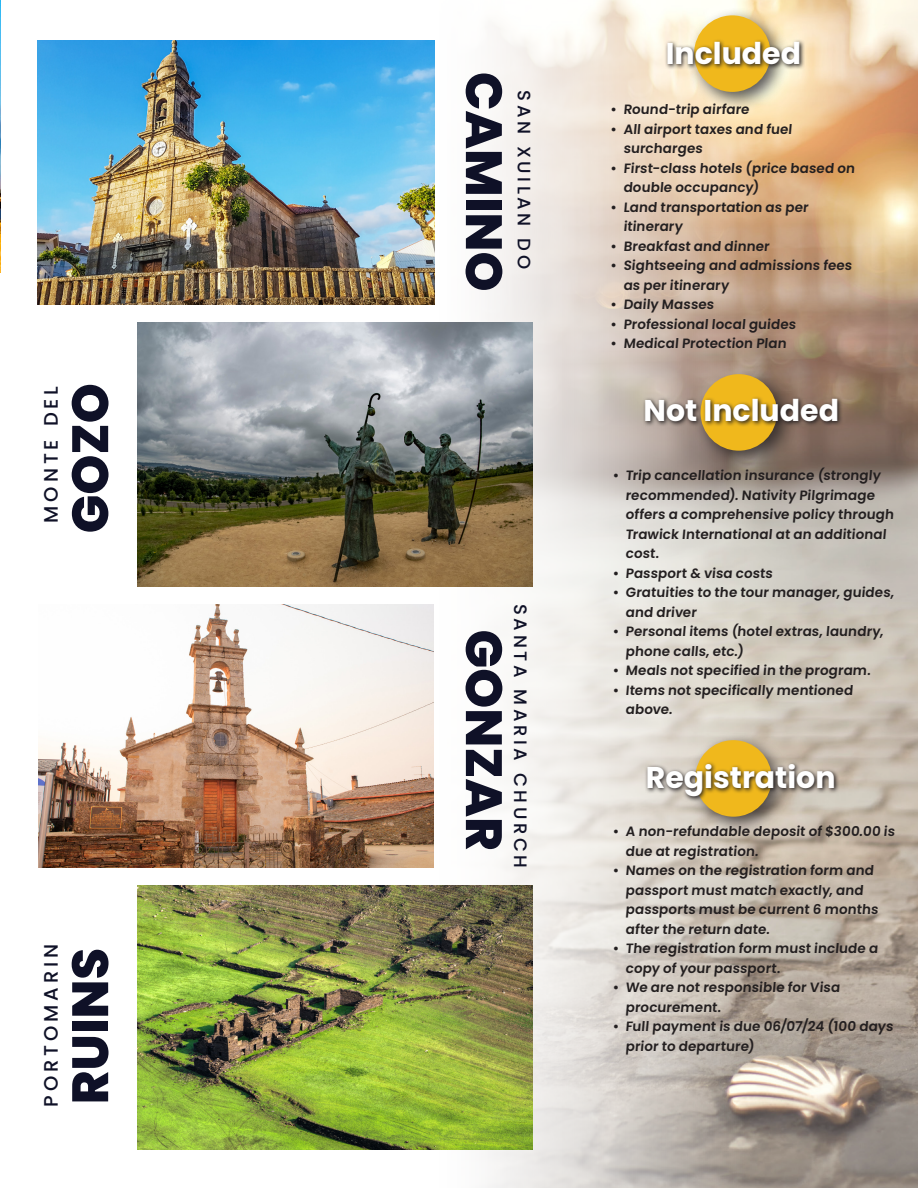
<style>
.page{position:relative;width:918px;height:1188px;background:#fff}
.page>*{position:absolute;margin:0;border:0;box-sizing:border-box;transform-origin:0 0}
.t1{font:800 51px "Poppins";color:#0f1127}
.t2{font:700 30px "Poppins";color:#fff}
.t3{font:500 19.5px "Poppins";letter-spacing:.2em;color:#0f1127}
.t4{font:500 18px "Poppins";letter-spacing:.2em;color:#0f1127}
.t5{font:600 13.5px/19.5px "Poppins";color:#231f20}
</style>
<div class="page">
<img style="left:434px;top:0;width:484px;height:1188px">
<img style="left:0;top:0;width:1px;height:272px">
<img style="left:37px;top:41px;width:397px;height:264px">
<img style="left:38px;top:604px;width:396px;height:264px">
<img style="left:137px;top:886px;width:396px;height:263px">
<img style="left:137px;top:323px;width:396px;height:263px">
<div style="left:686px;top:8px;width:105px;height:104px;background:#231f20;opacity:.75"></div>
<div style="left:694px;top:15px;width:77px;height:77px;background:#f0b81c;border-radius:50%"></div>
<svg style="left:665px;top:38px;width:140px;height:32px"></svg>
<div style="left:693px;top:366px;width:104px;height:105px;background:#231f20;opacity:.75"></div>
<div style="left:701px;top:374px;width:76px;height:77px;background:#f0b81c;border-radius:50%"></div>
<svg style="left:642px;top:395px;width:201px;height:32px"></svg>
<div style="left:687px;top:732px;width:105px;height:105px;background:#231f20;opacity:.75"></div>
<div style="left:695px;top:740px;width:77px;height:77px;background:#f0b81c;border-radius:50%"></div>
<svg style="left:645px;top:761px;width:195px;height:42px"></svg>
<p class="t3" style="left:40px;top:523px;width:138px;rotate:-90deg">MONTE DEL</p>
<p class="t1" style="left:61px;top:533px;width:152px;rotate:-90deg">GOZO</p>
<p class="t3" style="left:40px;top:1107px;width:164px;rotate:-90deg">PORTOMARIN</p>
<p class="t1" style="left:61px;top:1104px;width:158px;rotate:-90deg">RUINS</p>
<p class="t1" style="left:513px;top:72px;width:221px;rotate:90deg">CAMINO</p>
<p class="t4" style="left:535px;top:90px;width:180px;rotate:90deg">SAN XUILAN DO</p>
<p class="t1" style="left:513px;top:630px;width:223px;rotate:90deg">GONZAR</p>
<p class="t4" style="left:531px;top:604px;width:265px;rotate:90deg">SANTA MARIA CHURCH</p>
<p class="t2" style="left:666px;top:36px;width:137px">Included</p>
<p class="t5" style="left:611px;top:100px;width:142px">• Round-trip airfare</p>
<p class="t5" style="left:623px;top:120px;width:172px;text-indent:-13px">• All airport taxes and fuel surcharges</p>
<p class="t5" style="left:623px;top:159px;width:235px;text-indent:-13px">• First-class hotels (price based on double occupancy)</p>
<p class="t5" style="left:623px;top:198px;width:189px;text-indent:-13px">• Land transportation as per itinerary</p>
<p class="t5" style="left:611px;top:237px;width:162px">• Breakfast and dinner</p>
<p class="t5" style="left:623px;top:256px;width:232px;text-indent:-13px">• Sightseeing and admissions fees as per itinerary</p>
<p class="t5" style="left:611px;top:295px;width:107px">• Daily Masses</p>
<p class="t5" style="left:611px;top:315px;width:189px">• Professional local guides</p>
<p class="t5" style="left:611px;top:334px;width:179px">• Medical Protection Plan</p>
<p class="t2" style="left:643px;top:393px;width:197px">Not Included</p>
<p class="t5" style="left:625px;top:466px;width:272px;text-indent:-13px">• Trip cancellation insurance (strongly recommended). Nativity Pilgrimage offers a comprehensive policy through<br>Trawick International at an additional cost.</p>
<p class="t5" style="left:613px;top:564px;width:163px">• Passport &amp; visa costs</p>
<p class="t5" style="left:625px;top:583px;width:272px;text-indent:-13px">• Gratuities to the tour manager, guides, and driver</p>
<p class="t5" style="left:625px;top:622px;width:261px;text-indent:-13px">• Personal items (hotel extras, laundry, phone calls, etc.)</p>
<p class="t5" style="left:613px;top:661px;width:261px">• Meals not specified in the program.</p>
<p class="t5" style="left:625px;top:681px;width:231px;text-indent:-13px">• Items not specifically mentioned above.</p>
<p class="t2" style="left:646px;top:761px;width:191px">Registration</p>
<p class="t5" style="left:625px;top:822px;width:273px;text-indent:-13px">• A non-refundable deposit of $300.00 is due at registration.</p>
<p class="t5" style="left:625px;top:861px;width:256px;text-indent:-13px">• Names on the registration form and passport must match exactly, and passports must be current 6 months after the return date.</p>
<p class="t5" style="left:625px;top:939px;width:256px;text-indent:-13px">• The registration form must include a copy of your passport.</p>
<p class="t5" style="left:625px;top:978px;width:218px;text-indent:-13px">• We are not responsible for Visa procurement.</p>
<p class="t5" style="left:625px;top:1017px;width:271px;text-indent:-13px">• Full payment is due 06/07/24 (100 days prior to departure)</p>
</div>
